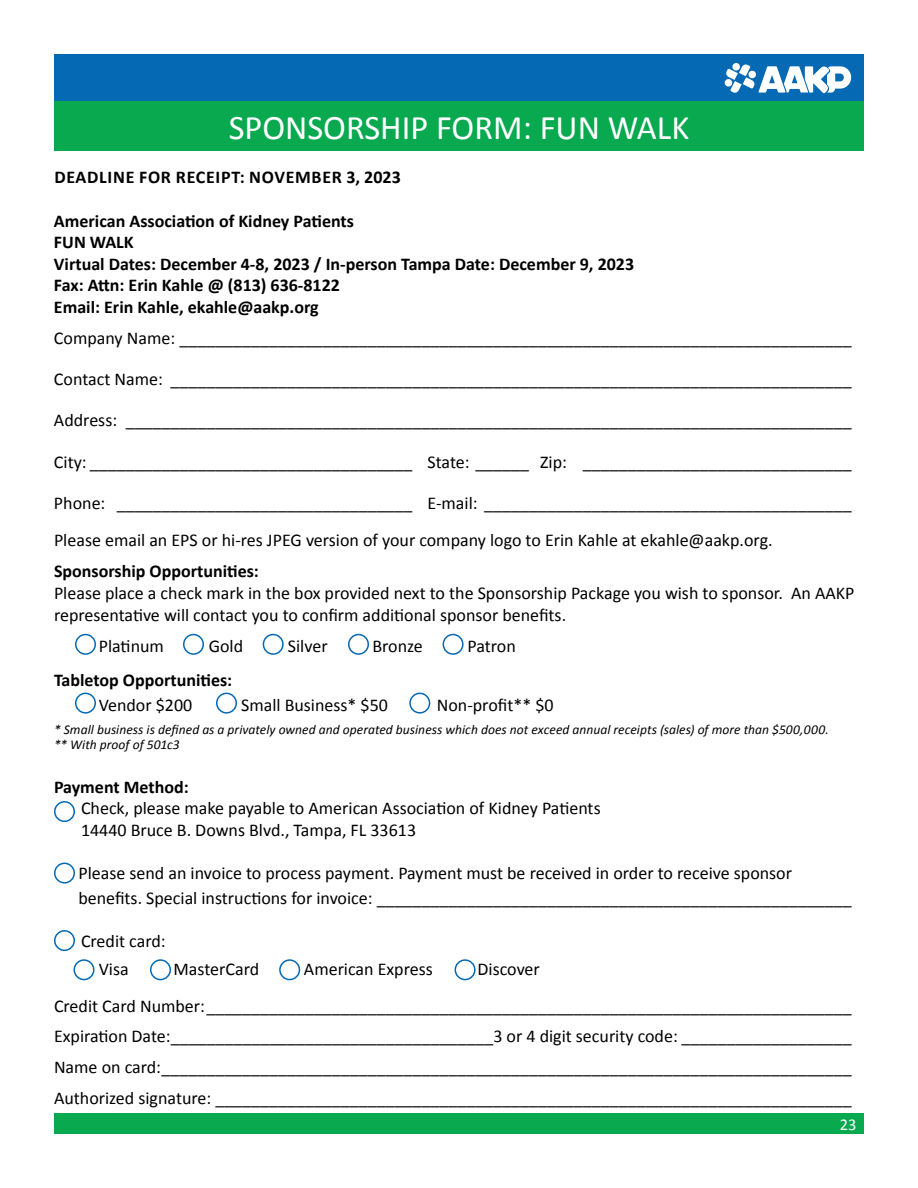
<style>
.page{position:relative;width:918px;height:1188px;background:#fff}
.page>*{position:absolute;margin:0;border:0;box-sizing:border-box;transform-origin:0 0}
.t1{font:34.5px "Calibri";color:#fff}
.t2{font:18px/37.2px "Calibri";color:#000}
.t3{font:700 18px/21.6px "Calibri";color:#000}
.t4{font:700 18px "Calibri";letter-spacing:.04em;color:#000}
.t5{font:16.5px "Calibri";color:#fff}
.t6{font:italic 13.5px/14.7px "Calibri";letter-spacing:.005em;color:#000}
</style>
<div class="page">
<div style="left:54px;top:1113px;width:810px;height:21px;background:#08a94f"></div>
<div style="left:54px;top:54px;width:810px;height:84px;background:#0569b3"></div>
<div style="left:54px;top:101px;width:810px;height:50px;background:#08a94f"></div>
<svg style="left:724px;top:63px;width:127px;height:31px"></svg>
<div style="left:75px;top:634px;width:21px;height:21px;border:2px solid #0569b3;border-radius:50%"></div>
<div style="left:75px;top:693px;width:21px;height:21px;border:2px solid #0569b3;border-radius:50%"></div>
<div style="left:216px;top:693px;width:21px;height:21px;border:2px solid #0569b3;border-radius:50%"></div>
<div style="left:409px;top:693px;width:21px;height:21px;border:2px solid #0569b3;border-radius:50%"></div>
<div style="left:183px;top:634px;width:21px;height:21px;border:2px solid #0569b3;border-radius:50%"></div>
<div style="left:263px;top:634px;width:21px;height:21px;border:2px solid #0569b3;border-radius:50%"></div>
<div style="left:348px;top:634px;width:21px;height:21px;border:2px solid #0569b3;border-radius:50%"></div>
<div style="left:443px;top:634px;width:21px;height:21px;border:2px solid #0569b3;border-radius:50%"></div>
<div style="left:74px;top:959px;width:20px;height:21px;border:2px solid #0569b3;border-radius:50%"></div>
<div style="left:150px;top:959px;width:21px;height:21px;border:2px solid #0569b3;border-radius:50%"></div>
<div style="left:279px;top:959px;width:21px;height:21px;border:2px solid #0569b3;border-radius:50%"></div>
<div style="left:455px;top:959px;width:21px;height:21px;border:2px solid #0569b3;border-radius:50%"></div>
<div style="left:54px;top:801px;width:21px;height:21px;border:2px solid #0569b3;border-radius:50%"></div>
<div style="left:54px;top:863px;width:21px;height:21px;border:2px solid #0569b3;border-radius:50%"></div>
<div style="left:54px;top:930px;width:21px;height:21px;border:2px solid #0569b3;border-radius:50%"></div>
<h1 class="t1" style="left:229px;top:105px;width:462px">SPONSORSHIP FORM: FUN WALK</h1>
<p class="t4" style="left:54px;top:166px;width:348px">DEADLINE FOR RECEIPT: NOVEMBER 3, 2023</p>
<p class="t3" style="left:54px;top:210px;width:582px">American Association of Kidney Patients<br>FUN WALK<br>Virtual Dates: December 4-8, 2023 / In-person Tampa Date: December 9, 2023<br>Fax: Attn: Erin Kahle @ (813) 636-8122<br>Email: Erin Kahle, ekahle@aakp.org</p>
<p class="t2" style="left:54px;top:320px;width:799px">Company Name: ___________________________________________________________________________</p>
<p class="t2" style="left:54px;top:361px;width:799px">Contact Name: ____________________________________________________________________________</p>
<p class="t2" style="left:54px;top:402px;width:799px">Address: _________________________________________________________________________________</p>
<p class="t2" style="left:54px;top:443px;width:799px">City: ____________________________________ State: ______ Zip: ______________________________</p>
<p class="t2" style="left:54px;top:484px;width:799px">Phone: _________________________________ E-mail: _________________________________________<br>Please email an EPS or hi-res JPEG version of your company logo to Erin Kahle at ekahle@aakp.org.</p>
<p class="t3" style="left:54px;top:561px;width:206px">Sponsorship Opportunities:</p>
<p class="t2" style="left:54px;top:582px;width:802px;line-height:21.6px">Please place a check mark in the box provided next to the Sponsorship Package you wish to sponsor. An AAKP representative will contact you to confirm additional sponsor benefits.</p>
<p class="t2" style="left:99px;top:627px;width:67px">Platinum</p>
<p class="t2" style="left:209px;top:627px;width:36px">Gold</p>
<p class="t2" style="left:288px;top:627px;width:41px">Silver</p>
<p class="t2" style="left:372px;top:627px;width:52px">Bronze</p>
<p class="t2" style="left:468px;top:627px;width:50px">Patron</p>
<p class="t3" style="left:54px;top:669px;width:180px">Tabletop Opportunities:</p>
<p class="t2" style="left:99px;top:686px;width:95px">Vendor $200</p>
<p class="t2" style="left:241px;top:686px;width:148px">Small Business* $50</p>
<p class="t2" style="left:437px;top:686px;width:118px">Non-profit** $0</p>
<p class="t6" style="left:54px;top:722px;width:776px">* Small business is defined as a privately owned and operated business which does not exceed annual receipts (sales) of more than $500,000. ** With proof of 501c3</p>
<p class="t3" style="left:54px;top:776px;width:136px">Payment Method:</p>
<p class="t2" style="left:81px;top:798px;width:521px;line-height:21.6px">Check, please make payable to American Association of Kidney Patients<br>14440 Bruce B. Downs Blvd., Tampa, FL 33613</p>
<p class="t2" style="left:78px;top:861px;width:775px;line-height:24.6px">Please send an invoice to process payment. Payment must be received in order to receive sponsor benefits. Special instructions for invoice: _____________________________________________________</p>
<p class="t2" style="left:99px;top:927px;width:68px;line-height:27.6px;text-indent:-18px">Credit card:<br>Visa</p>
<p class="t2" style="left:174px;top:950px;width:87px">MasterCard</p>
<p class="t2" style="left:304px;top:950px;width:130px">American Express</p>
<p class="t2" style="left:54px;top:950px;width:799px;text-indent:424px">Discover<br>Credit Card Number:________________________________________________________________________</p>
<p class="t2" style="left:54px;top:1021px;width:799px;line-height:30.6px;text-align:justify">Expiration Date:____________________________________3 or 4 digit security code: ___________________ Name on card:_____________________________________________________________________________ Authorized signature: _______________________________________________________________________</p>
<p class="t5" style="left:840px;top:1114px;width:18px">23</p>
</div>
